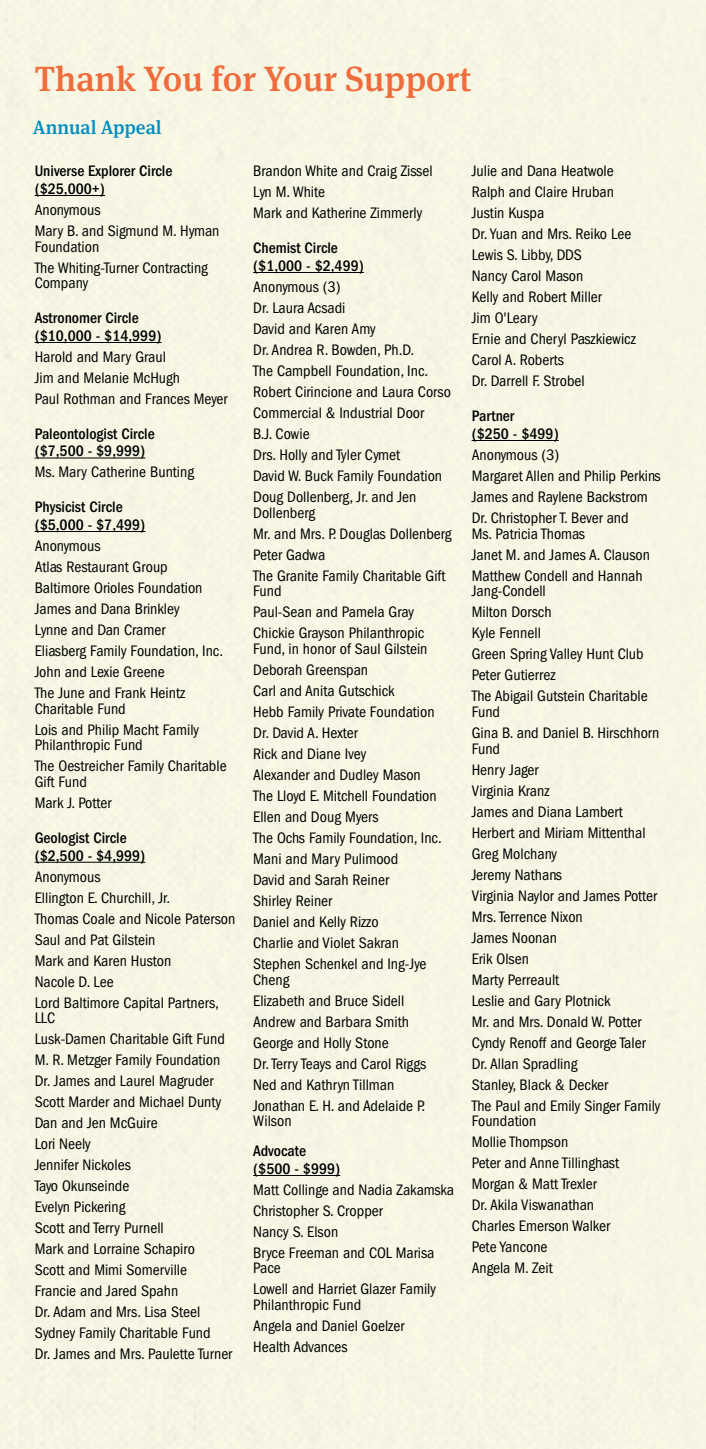
<style>
.page{position:relative;width:706px;height:1449px;background:#f6f6e4}
.page>*{position:absolute;margin:0;border:0;box-sizing:border-box;transform-origin:0 0}
.t1{font:500 35px "Meta Serif Pro";color:#ef6c3d}
.t2{font:500 19.25px "Meta Serif Pro";color:#008dc1}
.t3{font:condensed 15.75px/21px "Franklin Gothic LT Pro";color:#000}
.t4{font:500 condensed 15.75px/17.5px "Franklin Gothic LT Pro";color:#000}
</style>
<div class="page">
<hr style="left:35px;top:195px;width:70px;height:1px;background:#000">
<hr style="left:35px;top:342px;width:126px;height:1px;background:#000">
<hr style="left:35px;top:458px;width:110px;height:1px;background:#000">
<hr style="left:35px;top:531px;width:110px;height:1px;background:#000">
<hr style="left:35px;top:862px;width:110px;height:1px;background:#000">
<hr style="left:253px;top:272px;width:111px;height:1px;background:#000">
<hr style="left:253px;top:1175px;width:87px;height:1px;background:#000">
<hr style="left:471px;top:440px;width:87px;height:1px;background:#000">
<h1 class="t1" style="left:35px;top:52px;width:438px">Thank You for Your Support</h1>
<p class="t2" style="left:33px;top:112px;width:130px">Annual Appeal</p>
<p class="t4" style="left:35px;top:163px;width:139px">Universe Explorer Circle ($25,000+)</p>
<p class="t3" style="left:35px;top:199px;width:186px">Anonymous<br>Mary B. and Sigmund M. Hyman</p>
<p class="t3" style="left:35px;top:236px;width:175px">Foundation<br>The Whiting-Turner Contracting</p>
<p class="t3" style="left:35px;top:273px;width:55px">Company</p>
<p class="t4" style="left:35px;top:310px;width:128px">Astronomer Circle ($10,000 - $14,999)</p>
<p class="t3" style="left:35px;top:346px;width:194px">Harold and Mary Graul<br>Jim and Melanie McHugh<br>Paul Rothman and Frances Meyer</p>
<p class="t4" style="left:35px;top:425px;width:122px">Paleontologist Circle ($7,500 - $9,999)</p>
<p class="t3" style="left:35px;top:462px;width:161px">Ms. Mary Catherine Bunting</p>
<p class="t4" style="left:35px;top:499px;width:112px">Physicist Circle ($5,000 - $7,499)</p>
<p class="t3" style="left:35px;top:535px;width:190px">Anonymous<br>Atlas Restaurant Group<br>Baltimore Orioles Foundation<br>James and Dana Brinkley<br>Lynne and Dan Cramer<br>Eliasberg Family Foundation, Inc.<br>John and Lexie Greene<br>The June and Frank Heintz</p>
<p class="t3" style="left:35px;top:698px;width:166px">Charitable Fund<br>Lois and Philip Macht Family</p>
<p class="t3" style="left:35px;top:735px;width:193px">Philanthropic Fund<br>The Oestreicher Family Charitable</p>
<p class="t3" style="left:35px;top:772px;width:78px">Gift Fund<br>Mark J. Potter</p>
<p class="t4" style="left:35px;top:829px;width:112px">Geologist Circle ($2,500 - $4,999)</p>
<p class="t3" style="left:35px;top:866px;width:202px">Anonymous<br>Ellington E. Churchill, Jr.<br>Thomas Coale and Nicole Paterson<br>Saul and Pat Gilstein<br>Mark and Karen Huston<br>Nacole D. Lee<br>Lord Baltimore Capital Partners,</p>
<p class="t3" style="left:35px;top:1008px;width:199px">LLC<br>Lusk-Damen Charitable Gift Fund<br>M. R. Metzger Family Foundation<br>Dr. James and Laurel Magruder<br>Scott Marder and Michael Dunty<br>Dan and Jen McGuire<br>Lori Neely<br>Jennifer Nickoles<br>Tayo Okunseinde<br>Evelyn Pickering<br>Scott and Terry Purnell<br>Mark and Lorraine Schapiro<br>Scott and Mimi Somerville<br>Francie and Jared Spahn<br>Dr. Adam and Mrs. Lisa Steel<br>Sydney Family Charitable Fund<br>Dr. James and Mrs. Paulette Turner</p>
<p class="t3" style="left:253px;top:161px;width:181px">Brandon White and Craig Zissel<br>Lyn M. White<br>Mark and Katherine Zimmerly</p>
<p class="t4" style="left:253px;top:240px;width:112px">Chemist Circle ($1,000 - $2,499)</p>
<p class="t3" style="left:253px;top:276px;width:199px">Anonymous (3)<br>Dr. Laura Acsadi<br>David and Karen Amy<br>Dr. Andrea R. Bowden, Ph.D.<br>The Campbell Foundation, Inc.<br>Robert Cirincione and Laura Corso<br>Commercial &amp; Industrial Door<br>B.J. Cowie<br>Drs. Holly and Tyler Cymet<br>David W. Buck Family Foundation<br>Doug Dollenberg, Jr. and Jen</p>
<p class="t3" style="left:253px;top:502px;width:200px">Dollenberg<br>Mr. and Mrs. P. Douglas Dollenberg<br>Peter Gadwa<br>The Granite Family Charitable Gift</p>
<p class="t3" style="left:253px;top:581px;width:173px">Fund<br>Paul-Sean and Pamela Gray<br>Chickie Grayson Philanthropic</p>
<p class="t3" style="left:253px;top:639px;width:190px">Fund, in honor of Saul Gilstein<br>Deborah Greenspan<br>Carl and Anita Gutschick<br>Hebb Family Private Foundation<br>Dr. David A. Hexter<br>Rick and Diane Ivey<br>Alexander and Dudley Mason<br>The Lloyd E. Mitchell Foundation<br>Ellen and Doug Myers<br>The Ochs Family Foundation, Inc.<br>Mani and Mary Pulimood<br>David and Sarah Reiner<br>Shirley Reiner<br>Daniel and Kelly Rizzo<br>Charlie and Violet Sakran<br>Stephen Schenkel and Ing-Jye</p>
<p class="t3" style="left:253px;top:969px;width:174px">Cheng<br>Elizabeth and Bruce Sidell<br>Andrew and Barbara Smith<br>George and Holly Stone<br>Dr. Terry Teays and Carol Riggs<br>Ned and Kathryn Tillman<br>Jonathan E. H. and Adelaide P.</p>
<p class="t3" style="left:253px;top:1111px;width:40px">Wilson</p>
<p class="t4" style="left:253px;top:1142px;width:89px">Advocate ($500 - $999)</p>
<p class="t3" style="left:253px;top:1179px;width:202px">Matt Collinge and Nadia Zakamska<br>Christopher S. Cropper<br>Nancy S. Elson<br>Bryce Freeman and COL Marisa</p>
<p class="t3" style="left:253px;top:1258px;width:184px">Pace<br>Lowell and Harriet Glazer Family</p>
<p class="t3" style="left:253px;top:1295px;width:153px">Philanthropic Fund<br>Angela and Daniel Goelzer<br>Health Advances</p>
<p class="t3" style="left:471px;top:161px;width:166px">Julie and Dana Heatwole<br>Ralph and Claire Hruban<br>Justin Kuspa<br>Dr. Yuan and Mrs. Reiko Lee<br>Lewis S. Libby, DDS<br>Nancy Carol Mason<br>Kelly and Robert Miller<br>Jim O'Leary<br>Ernie and Cheryl Paszkiewicz<br>Carol A. Roberts<br>Dr. Darrell F. Strobel</p>
<p class="t4" style="left:471px;top:408px;width:89px">Partner<br>($250 - $499)</p>
<p class="t3" style="left:471px;top:444px;width:190px">Anonymous (3)<br>Margaret Allen and Philip Perkins<br>James and Raylene Backstrom<br>Dr. Christopher T. Bever and</p>
<p class="t3" style="left:471px;top:523px;width:180px">Ms. Patricia Thomas<br>Janet M. and James A. Clauson<br>Matthew Condell and Hannah</p>
<p class="t3" style="left:471px;top:581px;width:177px">Jang-Condell<br>Milton Dorsch<br>Kyle Fennell<br>Green Spring Valley Hunt Club<br>Peter Gutierrez<br>The Abigail Gutstein Charitable</p>
<p class="t3" style="left:471px;top:701px;width:189px">Fund<br>Gina B. and Daniel B. Hirschhorn</p>
<p class="t3" style="left:471px;top:738px;width:190px">Fund<br>Henry Jager<br>Virginia Kranz<br>James and Diana Lambert<br>Herbert and Miriam Mittenthal<br>Greg Molchany<br>Jeremy Nathans<br>Virginia Naylor and James Potter<br>Mrs. Terrence Nixon<br>James Noonan<br>Erik Olsen<br>Marty Perreault<br>Leslie and Gary Plotnick<br>Mr. and Mrs. Donald W. Potter<br>Cyndy Renoff and George Taler<br>Dr. Allan Spradling<br>Stanley, Black &amp; Decker<br>The Paul and Emily Singer Family</p>
<p class="t3" style="left:471px;top:1111px;width:149px">Foundation<br>Mollie Thompson<br>Peter and Anne Tillinghast<br>Morgan &amp; Matt Trexler<br>Dr. Akila Viswanathan<br>Charles Emerson Walker<br>Pete Yancone<br>Angela M. Zeit</p>
</div>
